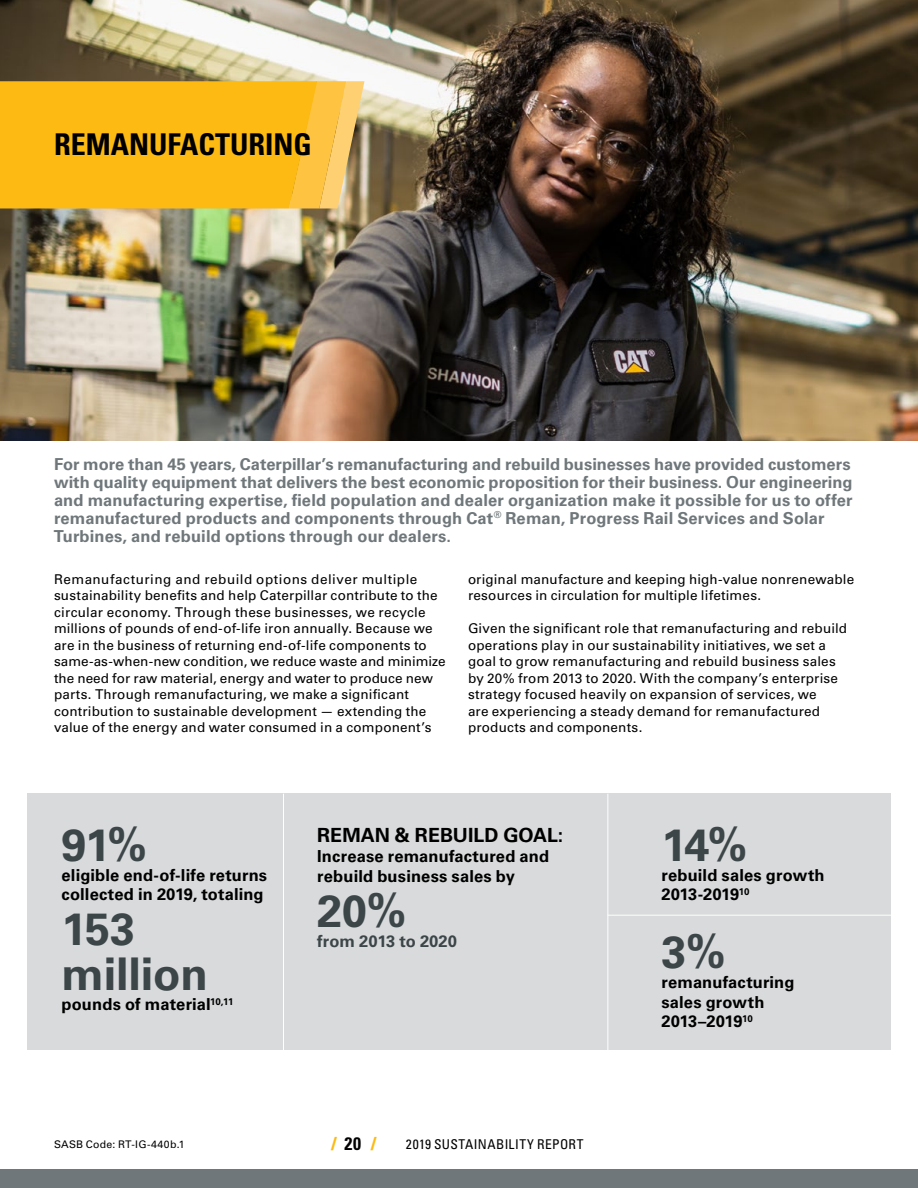
<style>
.page{position:relative;width:918px;height:1188px;background:#fff}
.page>*{position:absolute;margin:0;border:0;box-sizing:border-box;transform-origin:0 0}
.t1{font:700 45px/45px "Univers LT Std";letter-spacing:-.005em;color:#3c4548}
.t2{font:700 condensed 30px "Univers LT Std";color:#000}
.t3{font:700 19.5px "Univers LT Std";color:#000}
.t4{font:900 18px "Univers LT Std";color:#fdba12}
.t5{font:700 16.5px/18px "Univers LT Std";letter-spacing:.005em;color:#6f777a}
.t6{font:700 16.5px/19.8px "Univers LT Std";letter-spacing:.01em;color:#000}
.t7{font:700 16.5px "Univers LT Std";color:#3c4548}
.t8{font:13.5px/16.5px "Univers LT Std";letter-spacing:.015em;color:#000}
.t9{font:condensed 13.5px "Univers LT Std";letter-spacing:.03em;color:#000}
.t10{font:10.5px "Univers LT Std";letter-spacing:.025em;color:#000}
.s1{font-weight:700;font-stretch:condensed;color:#000}
</style>
<div class="page">
<div style="left:0;top:1170px;width:918px;height:18px;background:#6f777a"></div>
<div style="left:27px;top:794px;width:864px;height:256px;background:#d8dadb"></div>
<img style="left:0;top:0;width:918px;height:441px">
<svg style="left:0;top:81px;width:364px;height:127px;background:#f9ba1e"></svg>
<hr style="left:283px;top:794px;width:1px;height:277px;background:#fff">
<hr style="left:608px;top:794px;width:1px;height:277px;background:#fff">
<hr style="left:608px;top:915px;width:296px;height:1px;background:#fff">
<h2 class="t2" style="left:54px;top:126px;width:259px">REMANUFACTURING</h2>
<p class="t5" style="left:54px;top:455px;width:800px">For more than 45 years, Caterpillar’s remanufacturing and rebuild businesses have provided customers with quality equipment that delivers the best economic proposition for their business. Our engineering and manufacturing expertise, field population and dealer organization make it possible for us to offer remanufactured products and components through Cat<sup>®</sup> Reman, Progress Rail Services and Solar Turbines, and rebuild options through our dealers.</p>
<p class="t8" style="left:54px;top:571px;width:393px">Remanufacturing and rebuild options deliver multiple sustainability benefits and help Caterpillar contribute to the circular economy. Through these businesses, we recycle millions of pounds of end-of-life iron annually. Because we are in the business of returning end-of-life components to same-as-when-new condition, we reduce waste and minimize the need for raw material, energy and water to produce new parts. Through remanufacturing, we make a significant contribution to sustainable development — extending the value of the energy and water consumed in a component’s</p>
<p class="t8" style="left:468px;top:571px;width:388px">original manufacture and keeping high-value nonrenewable resources in circulation for multiple lifetimes.</p>
<p class="t8" style="left:468px;top:620px;width:381px">Given the significant role that remanufacturing and rebuild operations play in our sustainability initiatives, we set a goal to grow remanufacturing and rebuild business sales by 20% from 2013 to 2020. With the company’s enterprise strategy focused heavily on expansion of services, we<br>are experiencing a steady demand for remanufactured products and components.</p>
<h1 class="t1" style="left:62px;top:823px;width:87px">91%</h1>
<p class="t6" style="left:62px;top:865px;width:207px">eligible end-of-life returns collected in 2019, totaling</p>
<h1 class="t1" style="left:62px;top:907px;width:148px">153 million</h1>
<p class="t6" style="left:62px;top:995px;width:173px">pounds of material<sup>10,11</sup></p>
<p class="t10" style="left:54px;top:1138px;width:132px">SASB Code: RT-IG-440b.1</p>
<h3 class="t3" style="left:317px;top:824px;width:247px">REMAN &amp; REBUILD GOAL:</h3>
<p class="t6" style="left:317px;top:847px;width:233px">Increase remanufactured and rebuild business sales by</p>
<h1 class="t1" style="left:317px;top:889px;width:91px">20%</h1>
<p class="t7" style="left:317px;top:931px;width:141px">from 2013 to 2020</p>
<h3 class="t4" style="left:331px;top:1133px;width:46px">/ <span class="s1">20</span> /</h3>
<p class="t9" style="left:406px;top:1136px;width:179px">2019 SUSTAINABILITY REPORT</p>
<h1 class="t1" style="left:662px;top:823px;width:87px">14%</h1>
<p class="t6" style="left:662px;top:865px;width:165px">rebuild sales growth<br>2013-2019<sup>10</sup></p>
<h1 class="t1" style="left:662px;top:930px;width:66px">3%</h1>
<p class="t6" style="left:662px;top:972px;width:135px">remanufacturing sales growth<br>2013–2019<sup>10</sup></p>
</div>
